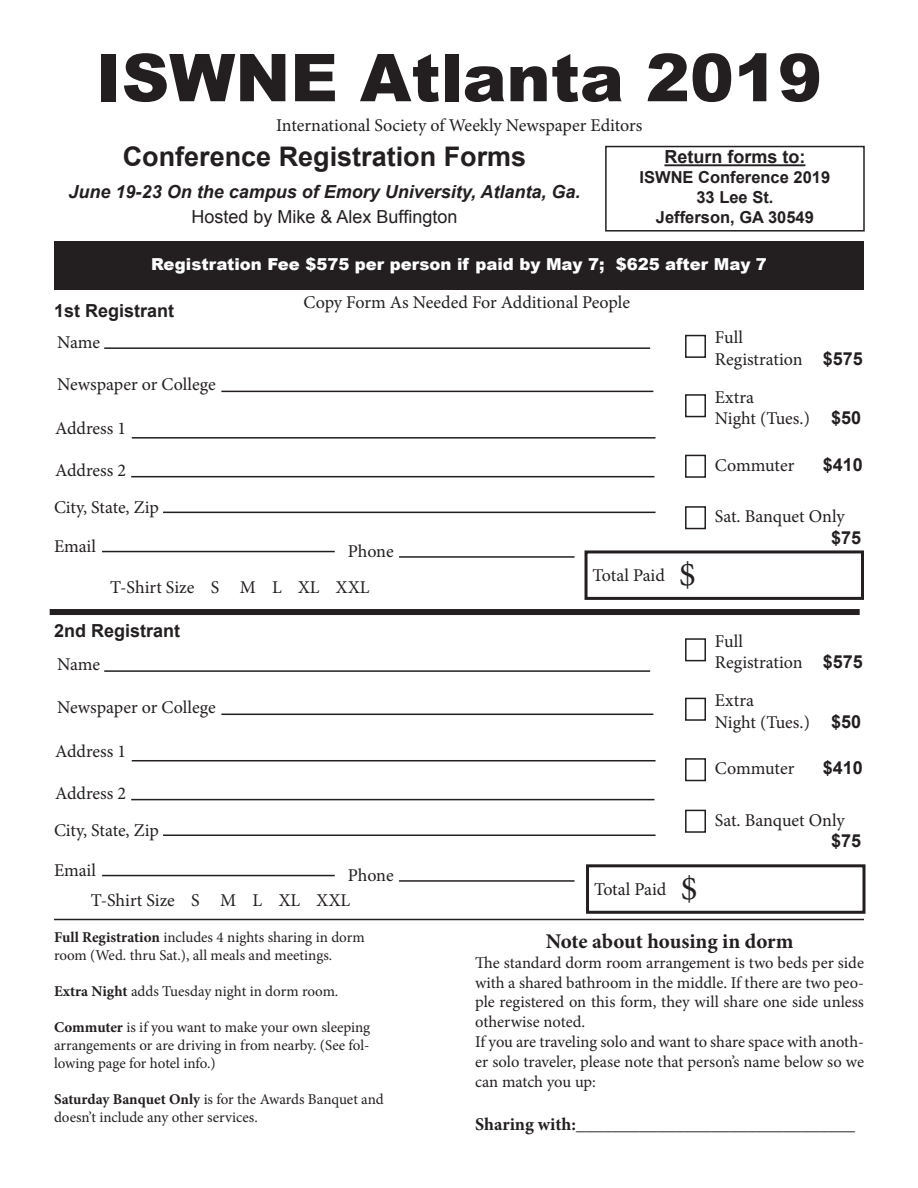
<style>
.page{position:relative;width:918px;height:1188px;background:#fff}
.page>*{position:absolute;margin:0;border:0;box-sizing:border-box;transform-origin:0 0}
.t1{font:900 66px "Arial";color:#231f20}
.t2{font:36px "Minion Pro";color:#231f20}
.t3{font:700 27px "Arial";color:#231f20}
.t4{font:700 21px "Minion Pro";letter-spacing:-.005em;color:#231f20}
.t5{font:18px "Minion Pro";color:#231f20}
.t6{font:700 18px "Arial";color:#231f20}
.t7{font:italic 700 18px "Arial";color:#231f20}
.t8{font:700 18px "Minion Pro";color:#231f20}
.t9{font:18px "Arial";color:#231f20}
.t10{font:16.5px/19.8px "Minion Pro";letter-spacing:-.005em;color:#231f20;text-align:justify}
.t11{font:900 16.5px "Arial";color:#fff}
.t12{font:700 16.5px "Arial";color:#231f20}
.t13{font:15px/18px "Minion Pro";color:#231f20}
.s1{font-family:"Arial";font-weight:700}
.s2{font-weight:700}
</style>
<div class="page">
<div style="left:54px;top:242px;width:810px;height:48px;background:#231f20"></div>
<hr style="left:104px;top:347px;width:546px;height:2px;background:#231f20">
<hr style="left:221px;top:391px;width:432px;height:1px;background:#231f20">
<hr style="left:132px;top:437px;width:524px;height:2px;background:#231f20">
<hr style="left:131px;top:476px;width:523px;height:1px;background:#231f20">
<hr style="left:163px;top:512px;width:493px;height:1px;background:#231f20">
<hr style="left:104px;top:670px;width:546px;height:2px;background:#231f20">
<hr style="left:221px;top:714px;width:432px;height:1px;background:#231f20">
<hr style="left:132px;top:760px;width:524px;height:1px;background:#231f20">
<hr style="left:131px;top:799px;width:523px;height:1px;background:#231f20">
<hr style="left:163px;top:835px;width:493px;height:1px;background:#231f20">
<div style="left:50px;top:609px;width:810px;height:6px;background:#231f20"></div>
<hr style="left:54px;top:919px;width:810px;height:1px;background:#231f20">
<div style="left:685px;top:335px;width:21px;height:23px;border:2px solid #231f20"></div>
<div style="left:685px;top:394px;width:21px;height:23px;border:2px solid #231f20"></div>
<div style="left:685px;top:455px;width:21px;height:23px;border:2px solid #231f20"></div>
<div style="left:685px;top:506px;width:21px;height:23px;border:2px solid #231f20"></div>
<div style="left:685px;top:638px;width:21px;height:23px;border:2px solid #231f20"></div>
<div style="left:685px;top:698px;width:21px;height:23px;border:2px solid #231f20"></div>
<div style="left:685px;top:758px;width:21px;height:23px;border:2px solid #231f20"></div>
<div style="left:685px;top:810px;width:21px;height:23px;border:2px solid #231f20"></div>
<hr style="left:664px;top:164px;width:141px;height:2px;background:#231f20">
<div style="left:605px;top:146px;width:260px;height:86px;border:2px solid #231f20"></div>
<div style="left:586px;top:864px;width:280px;height:50px;border:3px solid #231f20"></div>
<hr style="left:102px;top:551px;width:233px;height:1px;background:#231f20">
<hr style="left:399px;top:556px;width:176px;height:2px;background:#231f20">
<hr style="left:102px;top:875px;width:233px;height:1px;background:#231f20">
<hr style="left:399px;top:880px;width:176px;height:2px;background:#231f20">
<div style="left:585px;top:550px;width:279px;height:50px;border:3px solid #231f20"></div>
<p class="t1" style="left:96px;top:41px;width:728px">ISWNE Atlanta 2019</p>
<p class="t5" style="left:276px;top:113px;width:368px">International Society of Weekly Newspaper Editors</p>
<p class="t3" style="left:123px;top:139px;width:405px">Conference Registration Forms</p>
<p class="t7" style="left:69px;top:179px;width:513px">June 19-23 On the campus of Emory University, Atlanta, Ga.</p>
<p class="t9" style="left:191px;top:205px;width:268px">Hosted by Mike &amp; Alex Buffington</p>
<p class="t11" style="left:151px;top:255px;width:617px">Registration Fee $575 per person if paid by May 7; $625 after May 7</p>
<p class="t6" style="left:54px;top:299px;width:122px">1st Registrant</p>
<p class="t5" style="left:57px;top:330px;width:44px">Name</p>
<p class="t5" style="left:57px;top:372px;width:160px">Newspaper or College</p>
<p class="t5" style="left:55px;top:416px;width:72px">Address 1</p>
<p class="t5" style="left:55px;top:458px;width:72px">Address 2</p>
<p class="t5" style="left:54px;top:495px;width:106px">City, State, Zip</p>
<p class="t6" style="left:664px;top:145px;width:142px">Return forms to:</p>
<p class="t12" style="left:640px;top:166px;width:192px">ISWNE Conference 2019</p>
<p class="t12" style="left:696px;top:186px;width:79px">33 Lee St.</p>
<p class="t12" style="left:656px;top:206px;width:160px">Jefferson, GA 30549</p>
<p class="t5" style="left:303px;top:290px;width:328px">Copy Form As Needed For Additional People</p>
<p class="t5" style="left:715px;top:325px;width:30px">Full</p>
<p class="t5" style="left:715px;top:347px;width:150px">Registration <span class="s1">$575</span></p>
<p class="t5" style="left:715px;top:385px;width:40px">Extra</p>
<p class="t5" style="left:715px;top:406px;width:148px">Night (Tues.) <span class="s1">$50</span></p>
<p class="t5" style="left:715px;top:453px;width:81px">Commuter</p>
<p class="t6" style="left:823px;top:452px;width:42px">$410</p>
<p class="t5" style="left:715px;top:504px;width:131px">Sat. Banquet Only</p>
<p class="t6" style="left:831px;top:525px;width:32px">$75</p>
<p class="t5" style="left:54px;top:534px;width:44px">Email</p>
<p class="t5" style="left:348px;top:539px;width:47px">Phone</p>
<p class="t5" style="left:110px;top:575px;width:261px">T-Shirt Size S M L XL XXL</p>
<p class="t6" style="left:54px;top:619px;width:128px">2nd Registrant</p>
<p class="t5" style="left:57px;top:653px;width:44px">Name</p>
<p class="t5" style="left:57px;top:695px;width:160px">Newspaper or College</p>
<p class="t5" style="left:55px;top:739px;width:72px">Address 1</p>
<p class="t5" style="left:55px;top:781px;width:72px">Address 2</p>
<p class="t5" style="left:54px;top:818px;width:106px">City, State, Zip</p>
<p class="t5" style="left:54px;top:858px;width:44px">Email</p>
<p class="t5" style="left:348px;top:863px;width:47px">Phone</p>
<p class="t5" style="left:91px;top:888px;width:261px">T-Shirt Size S M L XL XXL</p>
<p class="t13" style="left:54px;top:928px;width:312px"><span class="s2">Full Registration</span> includes 4 nights sharing in dorm room (Wed. thru Sat.), all meals and meetings.</p>
<p class="t13" style="left:54px;top:982px;width:286px"><span class="s2">Extra Night</span> adds Tuesday night in dorm room.</p>
<p class="t13" style="left:54px;top:1018px;width:318px;text-align:justify"><span class="s2">Commuter</span> is if you want to make your own sleeping arrangements or are driving in from nearby. (See fol&shy;lowing page for hotel info.)</p>
<p class="t13" style="left:54px;top:1090px;width:331px"><span class="s2">Saturday Banquet Only</span> is for the Awards Banquet and doesn’t include any other services.</p>
<p class="t5" style="left:592px;top:563px;width:74px">Total Paid</p>
<p class="t2" style="left:679px;top:550px;width:19px">$</p>
<p class="t5" style="left:594px;top:877px;width:74px">Total Paid</p>
<p class="t2" style="left:680px;top:864px;width:19px">$</p>
<p class="t5" style="left:715px;top:629px;width:30px">Full</p>
<p class="t5" style="left:715px;top:651px;width:150px">Registration <span class="s1">$575</span></p>
<p class="t5" style="left:715px;top:688px;width:40px">Extra</p>
<p class="t5" style="left:715px;top:710px;width:148px">Night (Tues.) <span class="s1">$50</span></p>
<p class="t5" style="left:715px;top:756px;width:81px">Commuter</p>
<p class="t6" style="left:823px;top:756px;width:42px">$410</p>
<p class="t5" style="left:715px;top:808px;width:131px">Sat. Banquet Only</p>
<p class="t6" style="left:831px;top:829px;width:32px">$75</p>
<p class="t4" style="left:546px;top:927px;width:249px">Note about housing in dorm</p>
<p class="t10" style="left:475px;top:953px;width:390px">The standard dorm room arrangement is two beds per side with a shared bathroom in the middle. If there are two peo&shy;ple registered on this form, they will share one side unless otherwise noted.</p>
<p class="t10" style="left:475px;top:1032px;width:390px">If you are traveling solo and want to share space with anoth&shy;er solo traveler, please note that person’s name below so we can match you up:</p>
<p class="t8" style="left:475px;top:1111px;width:381px">Sharing with:_______________________________</p>
</div>
